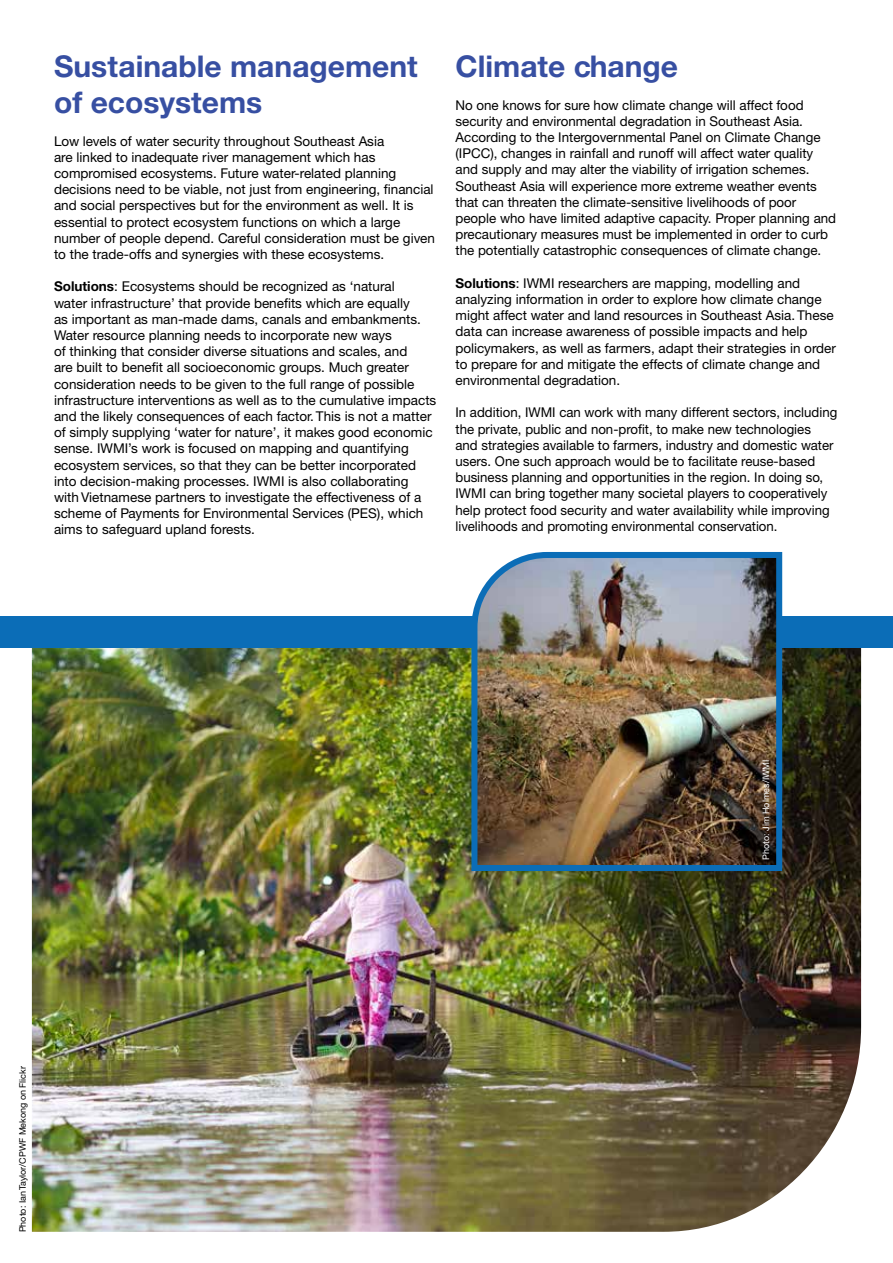
<style>
.page{position:relative;width:893px;height:1263px;background:#fff}
.page>*{position:absolute;margin:0;border:0;box-sizing:border-box;transform-origin:0 0}
.t1{font:700 30px/36px "Helvetica Neue CE";color:#374fa2}
.t2{font:13.5px/16.2px "Helvetica Neue CE";color:#000}
.t3{font:9px "Helvetica Neue CE";color:#000}
.t4{font:9px "Helvetica Neue CE";color:#fff}
.s1{font-weight:700}
</style>
<div class="page">
<img style="left:32px;top:647px;width:829px;height:585px">
<div style="left:0;top:615px;width:893px;height:32px;background:#0b6db7"></div>
<img style="left:468px;top:552px;width:317px;height:322px">
<h1 class="t1" style="left:54px;top:49px;width:365px">Sustainable management of ecosystems</h1>
<p class="t2" style="left:54px;top:133px;width:382px">Low levels of water security throughout Southeast Asia<br>are linked to inadequate river management which has compromised ecosystems. Future water-related planning decisions need to be viable, not just from engineering, financial and social perspectives but for the environment as well. It is essential to protect ecosystem functions on which a large number of people depend. Careful consideration must be given to the trade-offs and synergies with these ecosystems.</p>
<p class="t2" style="left:54px;top:279px;width:384px"><span class="s1">Solutions</span>: Ecosystems should be recognized as ‘natural<br>water infrastructure’ that provide benefits which are equally<br>as important as man-made dams, canals and embankments.<br>Water resource planning needs to incorporate new ways<br>of thinking that consider diverse situations and scales, and<br>are built to benefit all socioeconomic groups. Much greater consideration needs to be given to the full range of possible infrastructure interventions as well as to the cumulative impacts and the likely consequences of each factor. This is not a matter of simply supplying ‘water for nature’, it makes good economic sense. IWMI’s work is focused on mapping and quantifying ecosystem services, so that they can be better incorporated into decision-making processes. IWMI is also collaborating with Vietnamese partners to investigate the effectiveness of a scheme of Payments for Environmental Services (PES), which aims to safeguard upland forests.</p>
<h1 class="t1" style="left:455px;top:49px;width:224px">Climate change</h1>
<p class="t2" style="left:455px;top:97px;width:382px">No one knows for sure how climate change will affect food security and environmental degradation in Southeast Asia.<br>According to the Intergovernmental Panel on Climate Change (IPCC), changes in rainfall and runoff will affect water quality and supply and may alter the viability of irrigation schemes.<br>Southeast Asia will experience more extreme weather events that can threaten the climate-sensitive livelihoods of poor people who have limited adaptive capacity. Proper planning and precautionary measures must be implemented in order to curb the potentially catastrophic consequences of climate change.</p>
<p class="t2" style="left:455px;top:275px;width:382px"><span class="s1">Solutions</span>: IWMI researchers are mapping, modelling and analyzing information in order to explore how climate change might affect water and land resources in Southeast Asia. These data can increase awareness of possible impacts and help policymakers, as well as farmers, adapt their strategies in order to prepare for and mitigate the effects of climate change and environmental degradation.</p>
<p class="t2" style="left:455px;top:405px;width:383px">In addition, IWMI can work with many different sectors, including the private, public and non-profit, to make new technologies<br>and strategies available to farmers, industry and domestic water users. One such approach would be to facilitate reuse-based business planning and opportunities in the region. In doing so, IWMI can bring together many societal players to cooperatively help protect food security and water availability while improving livelihoods and promoting environmental conservation.</p>
<p class="t3" style="left:17px;top:1232px;width:168px;rotate:-90deg">Photo: Ian Taylor/CPWF Mekong on Flickr</p>
<p class="t4" style="left:760px;top:860px;width:102px;rotate:-90deg">Photo: Jim Holmes/IWMI</p>
</div>
